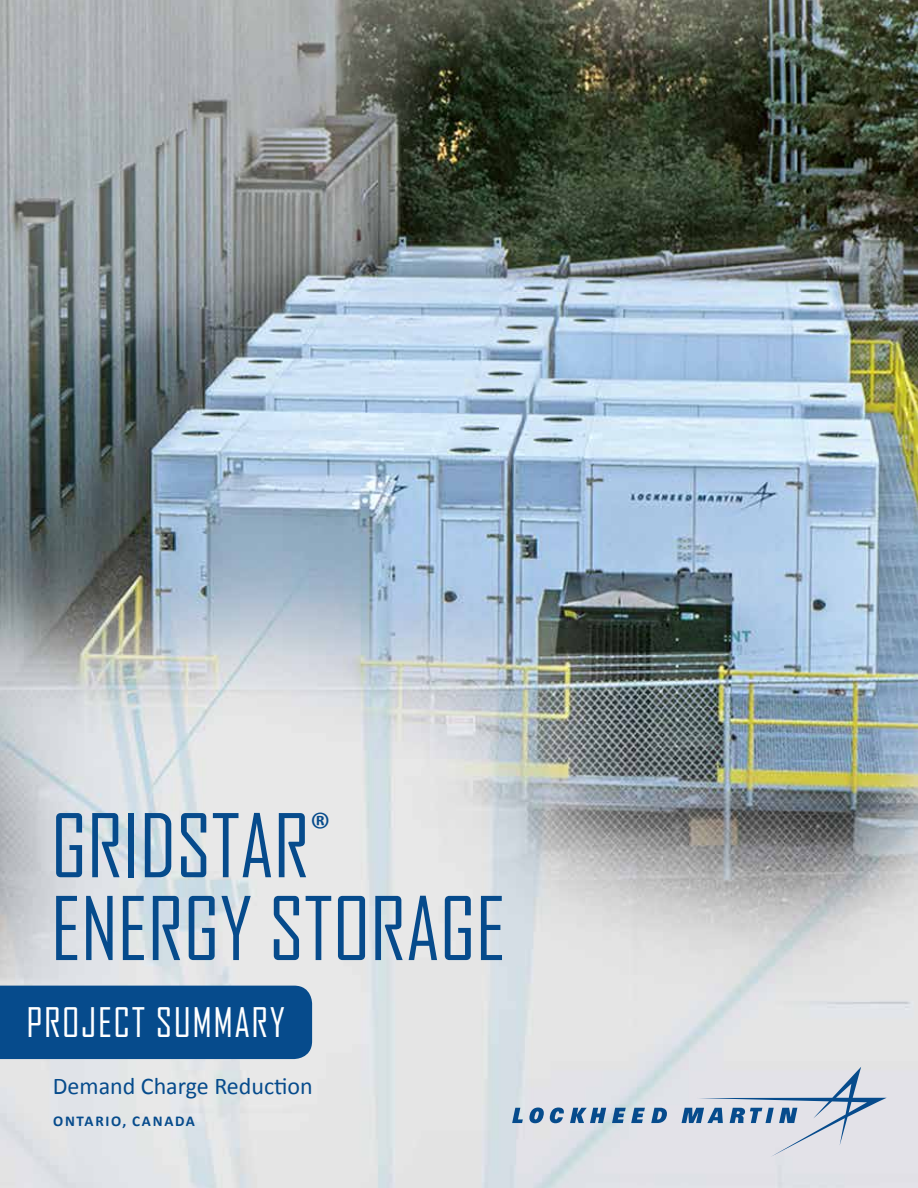
<style>
.page{position:relative;width:918px;height:1188px;background:#fff}
.page>*{position:absolute;margin:0;border:0;box-sizing:border-box;transform-origin:0 0}
.t1{font:84px/82.8px "Agency FB";color:#064b8c}
.t2{font:39px "Agency FB";letter-spacing:.04em;color:#fff}
.t3{font:24px "Calibri";color:#064b8c}
.t4{font:700 15px "Calibri";letter-spacing:.115em;color:#064b8c}
</style>
<div class="page">
<img style="left:0;top:0;width:918px;height:1188px">
<svg style="left:512px;top:1108px;width:11px;height:15px"></svg>
<svg style="left:570px;top:1108px;width:36px;height:15px"></svg>
<svg style="left:612px;top:1108px;width:33px;height:15px"></svg>
<svg style="left:529px;top:1108px;width:15px;height:15px"></svg>
<svg style="left:651px;top:1108px;width:16px;height:15px"></svg>
<svg style="left:550px;top:1108px;width:14px;height:15px"></svg>
<svg style="left:682px;top:1067px;width:205px;height:90px;background:#cbd1de"></svg>
<div style="left:0;top:986px;width:312px;height:73px;background:#064b8c"></div>
<p class="t1" style="left:51px;top:803px;width:456px">GRIDSTAR<sup>®<br></sup>ENERGY STORAGE</p>
<p class="t2" style="left:27px;top:999px;width:260px">PROJECT SUMMARY</p>
<p class="t3" style="left:53px;top:1071px;width:261px">Demand Charge Reduction</p>
<p class="t4" style="left:53px;top:1112px;width:143px">ONTARIO, CANADA</p>
</div>
